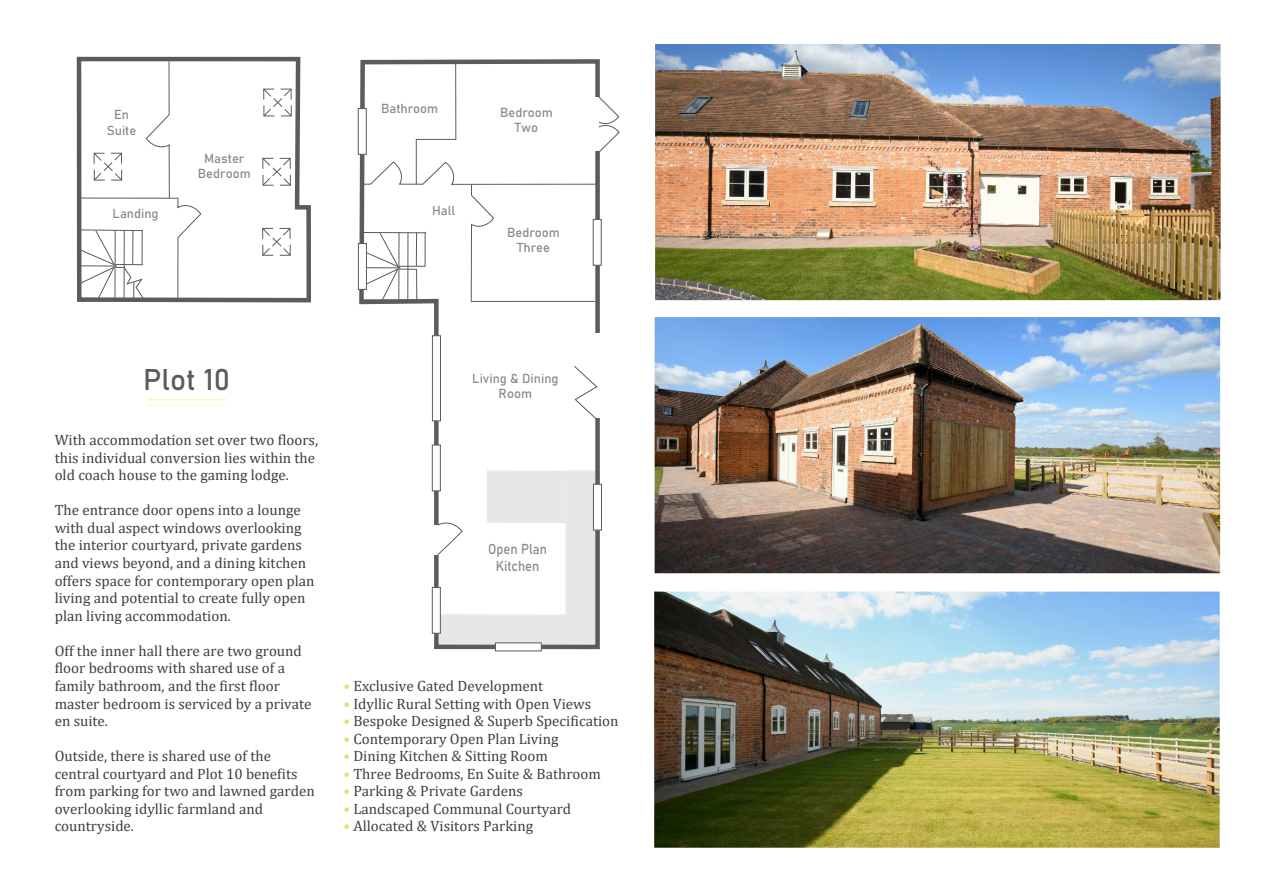
<style>
.page{position:relative;width:1263px;height:893px;background:#fff}
.page>*{position:absolute;margin:0;border:0;box-sizing:border-box;transform-origin:0 0}
.t1{font:29.55px "Bahnschrift";color:#5b5b5b}
.t2{font:15px/17.5px "Cambria";color:#3f3f3f}
.t3{font:14.25px/17.1px "Bahnschrift";color:#898989;text-align:center;scale:.91 1}
.t4{font:12.9px/15.5px "Bahnschrift";color:#898989;text-align:center}
.s1{color:#e6de6c}
</style>
<div class="page">
<svg style="left:76px;top:56px;width:235px;height:247px"></svg>
<hr style="left:146px;top:300px;width:162px;height:1px;background:#5b5b5b">
<hr style="left:78px;top:198px;width:101px;height:1px;background:#5b5b5b">
<svg style="left:262px;top:158px;width:29px;height:28px"></svg>
<svg style="left:263px;top:88px;width:29px;height:29px"></svg>
<svg style="left:79px;top:229px;width:65px;height:71px"></svg>
<hr style="left:142px;top:230px;width:1px;height:34px;background:#5b5b5b">
<svg style="left:145px;top:61px;width:25px;height:138px"></svg>
<svg style="left:357px;top:59px;width:243px;height:381px"></svg>
<div style="left:590px;top:334px;width:14px;height:84px;background:#fff"></div>
<svg style="left:573px;top:365px;width:25px;height:55px"></svg>
<div style="left:358px;top:243px;width:9px;height:47px;background:#fff;border:1px solid #5b5b5b"></div>
<div style="left:432px;top:335px;width:9px;height:86px;background:#fff;border:1px solid #5b5b5b"></div>
<hr style="left:148px;top:405px;width:79px;height:1px;background:#fff9b2">
<hr style="left:148px;top:399px;width:79px;height:1px;background:#fff897">
<svg style="left:262px;top:228px;width:29px;height:28px"></svg>
<svg style="left:93px;top:152px;width:29px;height:29px"></svg>
<svg style="left:177px;top:198px;width:25px;height:102px"></svg>
<div style="left:358px;top:108px;width:9px;height:47px;background:#fff;border:1px solid #5b5b5b"></div>
<img style="left:655px;top:44px;width:565px;height:256px">
<img style="left:655px;top:317px;width:565px;height:256px">
<img style="left:654px;top:592px;width:566px;height:256px">
<svg style="left:431px;top:440px;width:171px;height:212px"></svg>
<div style="left:432px;top:587px;width:9px;height:47px;background:#fff;border:1px solid #5b5b5b"></div>
<div style="left:495px;top:642px;width:47px;height:9px;background:#fff;border:1px solid #5b5b5b"></div>
<div style="left:593px;top:484px;width:9px;height:46px;background:#fff;border:1px solid #5b5b5b"></div>
<div style="left:487px;top:470px;width:78px;height:53px;background:#e7e7e7"></div>
<svg style="left:362px;top:61px;width:258px;height:241px"></svg>
<p class="t4" style="left:107px;top:108px;width:31px">En<br>Suite</p>
<p class="t4" style="left:113px;top:206px;width:47px">Landing</p>
<p class="t4" style="left:198px;top:151px;width:54px">Master<br>Bedroom</p>
<p class="t4" style="left:381px;top:102px;width:59px">Bathroom</p>
<p class="t4" style="left:432px;top:204px;width:25px">Hall</p>
<p class="t4" style="left:500px;top:105px;width:54px">Bedroom<br>Two</p>
<p class="t4" style="left:507px;top:225px;width:54px">Bedroom<br>Three</p>
<h1 class="t1" style="left:143px;top:366px;width:88px">Plot 10</h1>
<p class="t2" style="left:55px;top:432px;width:265px">With accommodation set over two floors, this individual conversion lies within the old coach house to the gaming lodge.</p>
<p class="t2" style="left:55px;top:502px;width:261px">The entrance door opens into a lounge with dual aspect windows overlooking the interior courtyard, private gardens and views beyond, and a dining kitchen offers space for contemporary open plan living and potential to create fully open plan living accommodation.</p>
<p class="t2" style="left:55px;top:643px;width:258px">Off the inner hall there are two ground floor bedrooms with shared use of a family bathroom, and the first floor master bedroom is serviced by a private en suite.</p>
<p class="t2" style="left:55px;top:748px;width:262px">Outside, there is shared use of the central courtyard and Plot 10 benefits from parking for two and lawned garden overlooking idyllic farmland and countryside.</p>
<p class="t4" style="left:472px;top:371px;width:88px">Living &amp; Dining<br>Room</p>
<p class="t3" style="left:488px;top:541px;width:66px">Open Plan<br>Kitchen</p>
<p class="t2" style="left:343px;top:678px;width:201px"><span class="s1">•</span> Exclusive Gated Development</p>
<p class="t2" style="left:343px;top:696px;width:249px"><span class="s1">•</span> Idyllic Rural Setting with Open Views</p>
<p class="t2" style="left:343px;top:713px;width:277px"><span class="s1">•</span> Bespoke Designed &amp; Superb Specification</p>
<p class="t2" style="left:343px;top:731px;width:216px"><span class="s1">•</span> Contemporary Open Plan Living</p>
<p class="t2" style="left:343px;top:748px;width:206px"><span class="s1">•</span> Dining Kitchen &amp; Sitting Room</p>
<p class="t2" style="left:343px;top:766px;width:259px"><span class="s1">•</span> Three Bedrooms, En Suite &amp; Bathroom</p>
<p class="t2" style="left:343px;top:783px;width:181px"><span class="s1">•</span> Parking &amp; Private Gardens</p>
<p class="t2" style="left:343px;top:801px;width:229px"><span class="s1">•</span> Landscaped Communal Courtyard</p>
<p class="t2" style="left:343px;top:818px;width:191px"><span class="s1">•</span> Allocated &amp; Visitors Parking</p>
</div>
